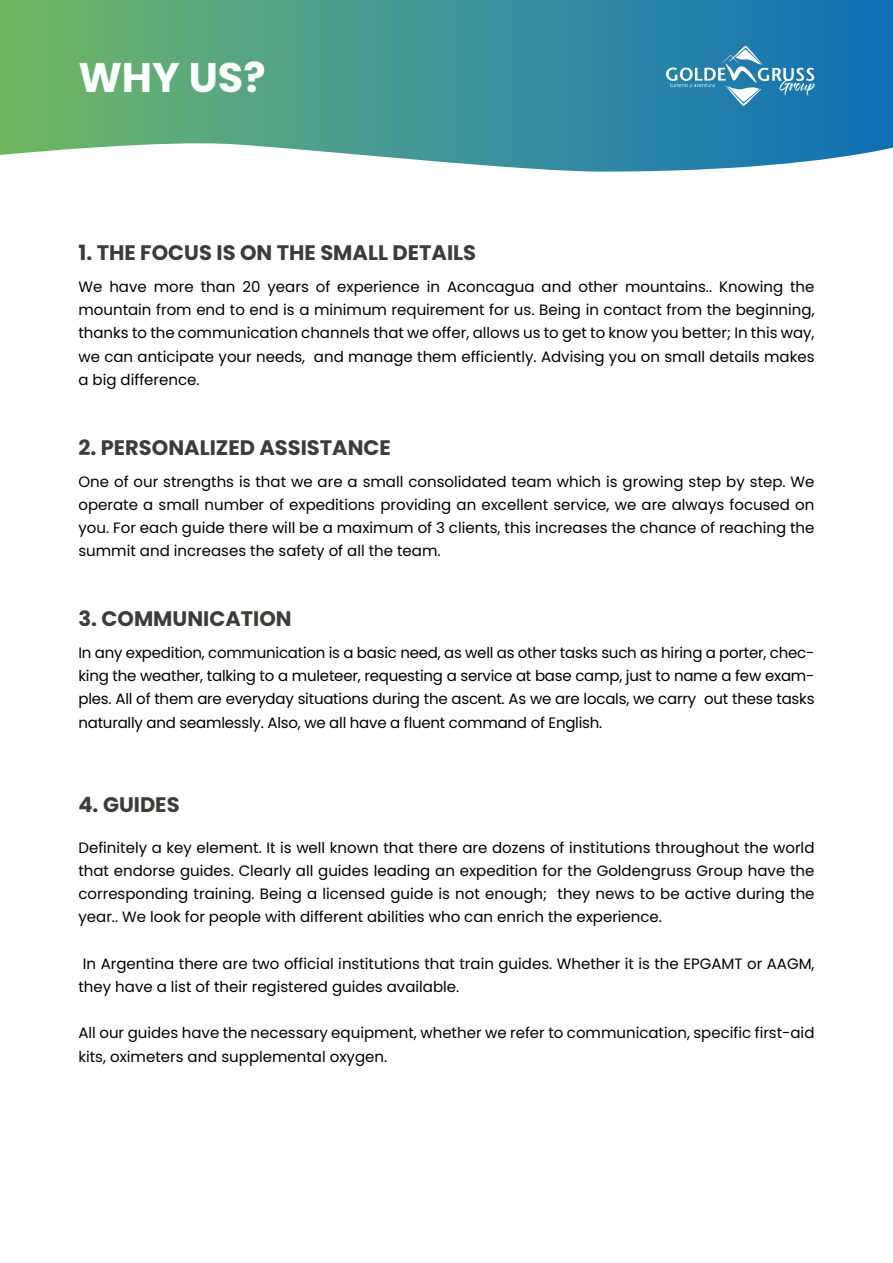
<style>
.page{position:relative;width:893px;height:1263px;background:#fff}
.page>*{position:absolute;margin:0;border:0;box-sizing:border-box;transform-origin:0 0}
.t1{font:700 41.4px "Poppins";color:#fff}
.t2{font:700 21px "Poppins";color:#3c3c3b}
.t3{font:15px/23.2px "Poppins";color:#010101;text-align:justify}
</style>
<div class="page">
<svg style="left:0;top:0;width:893px;height:172px;background:#519e9b"></svg>
<svg style="left:666px;top:46px;width:149px;height:60px;background:#4391b9"></svg>
<h1 class="t1" style="left:78px;top:53px;width:189px">WHY US?</h1>
<h2 class="t2" style="left:78px;top:241px;width:399px">1. THE FOCUS IS ON THE SMALL DETAILS</h2>
<p class="t3" style="left:78px;top:275px;width:738px">We have more than 20 years of experience in Aconcagua and other mountains.. Knowing the mountain from end to end is a minimum requirement for us. Being in contact from the beginning, thanks to the communication channels that we offer, allows us to get to know you better; In this way, we can anticipate your needs, and manage them efficiently. Advising you on small details makes a big difference.</p>
<h2 class="t2" style="left:78px;top:435px;width:314px">2. PERSONALIZED ASSISTANCE</h2>
<p class="t3" style="left:78px;top:470px;width:738px">One of our strengths is that we are a small consolidated team which is growing step by step. We operate a small number of expeditions providing an excellent service, we are always focused on you. For each guide there will be a maximum of 3 clients, this increases the chance of reaching the summit and increases the safety of all the team.</p>
<h2 class="t2" style="left:78px;top:607px;width:215px">3. COMMUNICATION</h2>
<p class="t3" style="left:78px;top:641px;width:738px">In any expedition, communication is a basic need, as well as other tasks such as hiring a porter, chec&shy;king the weather, talking to a muleteer, requesting a service at base camp, just to name a few exam&shy;ples. All of them are everyday situations during the ascent. As we are locals, we carry out these tasks naturally and seamlessly. Also, we all have a fluent command of English.</p>
<h2 class="t2" style="left:78px;top:792px;width:103px">4. GUIDES</h2>
<p class="t3" style="left:78px;top:836px;width:738px">Definitely a key element. It is well known that there are dozens of institutions throughout the world that endorse guides. Clearly all guides leading an expedition for the Goldengruss Group have the corresponding training. Being a licensed guide is not enough; they news to be active during the year.. We look for people with different abilities who can enrich the experience.</p>
<p class="t3" style="left:78px;top:952px;width:738px;text-indent:4px">In Argentina there are two official institutions that train guides. Whether it is the EPGAMT or AAGM, they have a list of their registered guides available.</p>
<p class="t3" style="left:78px;top:1021px;width:737px">All our guides have the necessary equipment, whether we refer to communication, specific first-aid kits, oximeters and supplemental oxygen.</p>
</div>
